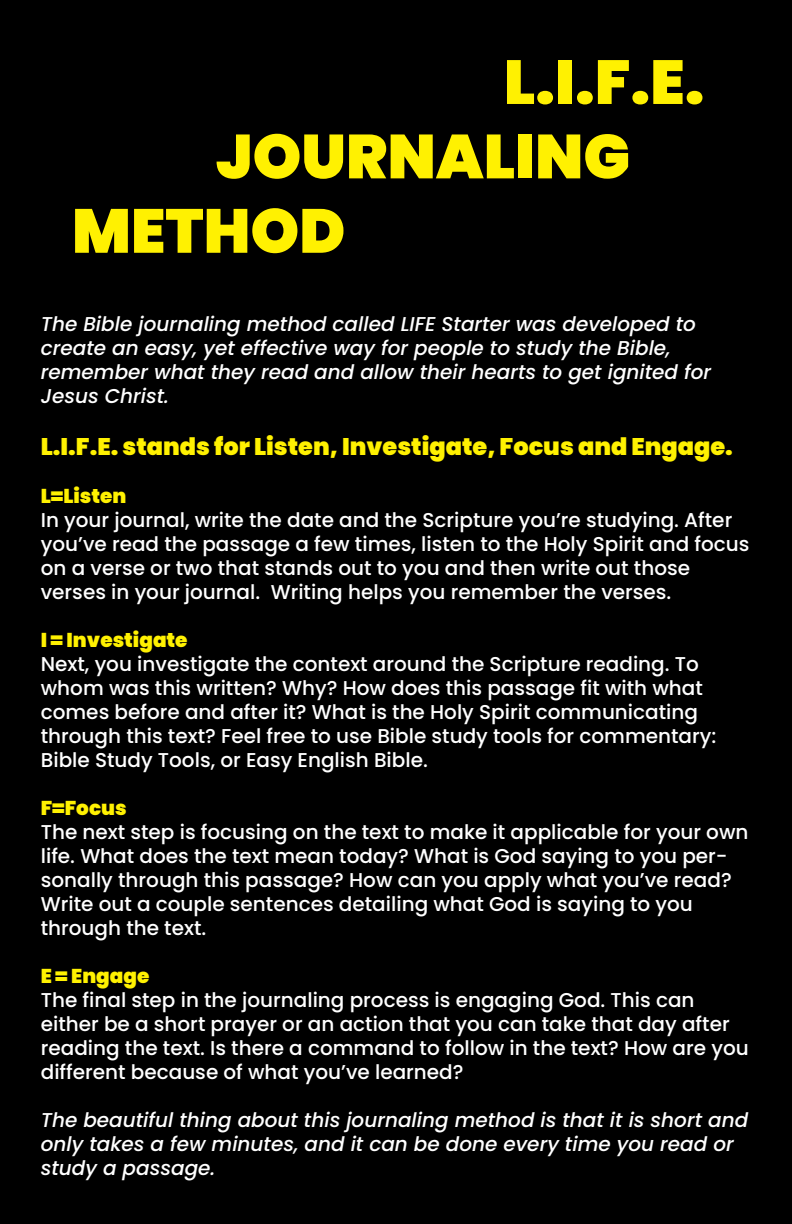
<style>
.page{position:relative;width:792px;height:1224px;background:#000}
.page>*{position:absolute;margin:0;border:0;box-sizing:border-box;transform-origin:0 0}
.t1{font:900 62px/74.4px "Poppins";color:#fff101}
.t2{font:900 24px "Poppins";color:#fff101}
.t3{font:500 20px/24px "Poppins";color:#fff}
.t4{font:italic 500 20px/24px "Poppins";color:#fff}
.t5{font:900 20px "Poppins";color:#fff101}
</style>
<div class="page">
<p class="t1" style="left:504px;top:45px;width:202px">L.I.F.E.</p>
<p class="t1" style="left:72px;top:120px;width:560px;text-indent:144px">JOURNALING<br>METHOD</p>
<p class="t4" style="left:41px;top:312px;width:657px">The Bible journaling method called LIFE Starter was developed to</p>
<p class="t4" style="left:41px;top:336px;width:632px">create an easy, yet effective way for people to study the Bible,</p>
<p class="t4" style="left:41px;top:360px;width:672px">remember what they read and allow their hearts to get ignited for<br>Jesus Christ.</p>
<p class="t2" style="left:41px;top:433px;width:694px">L.I.F.E. stands for Listen, Investigate, Focus and Engage.</p>
<p class="t5" style="left:41px;top:485px;width:87px">L=Listen</p>
<p class="t3" style="left:41px;top:508px;width:710px">In your journal, write the date and the Scripture you’re studying. After you’ve read the passage a few times, listen to the Holy Spirit and focus on a verse or two that stands out to you and then write out those</p>
<p class="t3" style="left:41px;top:580px;width:632px">verses in your journal. Writing helps you remember the verses.</p>
<p class="t5" style="left:41px;top:629px;width:148px">I = Investigate</p>
<p class="t3" style="left:41px;top:652px;width:677px">Next, you investigate the context around the Scripture reading. To whom was this written? Why? How does this passage fit with what comes before and after it? What is the Holy Spirit communicating through this text? Feel free to use Bible study tools for commentary:<br>Bible Study Tools, or Easy English Bible.</p>
<p class="t5" style="left:41px;top:797px;width:87px">F=Focus</p>
<p class="t3" style="left:41px;top:820px;width:709px">The next step is focusing on the text to make it applicable for your own life. What does the text mean today? What is God saying to you per&shy;sonally through this passage? How can you apply what you’ve read?<br>Write out a couple sentences detailing what God is saying to you through the text.</p>
<p class="t5" style="left:41px;top:965px;width:110px">E = Engage</p>
<p class="t3" style="left:41px;top:988px;width:709px">The final step in the journaling process is engaging God. This can either be a short prayer or an action that you can take that day after reading the text. Is there a command to follow in the text? How are you different because of what you’ve learned?</p>
<p class="t4" style="left:41px;top:1108px;width:709px">The beautiful thing about this journaling method is that it is short and only takes a few minutes, and it can be done every time you read or study a passage.</p>
</div>
